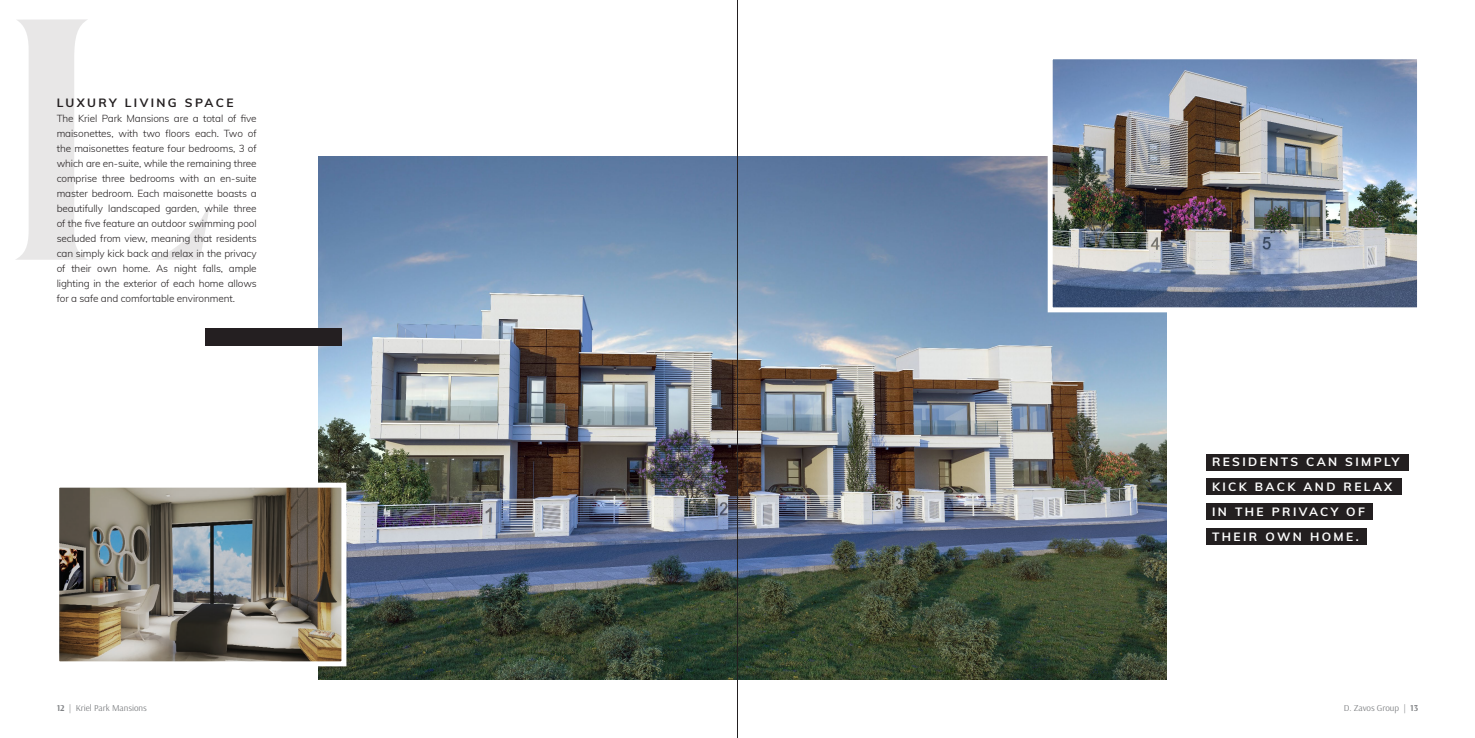
<style>
.page{position:relative;width:1475px;height:738px;background:#fff}
.page>*{position:absolute;margin:0;border:0;box-sizing:border-box;transform-origin:0 0}
.t1{font:700 12px/25px "Muli";letter-spacing:.2em;color:#fff}
.t2{font:700 12px "Muli";letter-spacing:.2em;color:#231f20}
.t3{font:300 10px/15px "Muli";letter-spacing:-.01em;color:#231f20;text-align:justify}
.t4{font:9px "Arsenal";color:#808285}
.s1{font-weight:700}
</style>
<div class="page">
<img style="left:318px;top:156px;width:848px;height:522px">
<svg style="left:17px;top:19px;width:193px;height:240px"></svg>
<div style="left:205px;top:327px;width:136px;height:18px;background:#241f21"></div>
<div style="left:1205px;top:454px;width:203px;height:16px;background:#231f20"></div>
<div style="left:1205px;top:478px;width:196px;height:16px;background:#231f20"></div>
<div style="left:1205px;top:502px;width:167px;height:16px;background:#231f20"></div>
<div style="left:1205px;top:528px;width:161px;height:16px;background:#231f20"></div>
<img style="left:60px;top:488px;width:280px;height:171px">
<div style="left:54px;top:482px;width:292px;height:183px;border:5px solid #fff"></div>
<img style="left:1053px;top:60px;width:362px;height:246px">
<div style="left:1047px;top:54px;width:374px;height:258px;border:5px solid #fff"></div>
<hr style="left:737px;top:0;width:1px;height:737px;background:#231f20">
<p class="t2" style="left:57px;top:93px;width:178px">LUXURY LIVING SPACE</p>
<p class="t3" style="left:57px;top:110px;width:201px">The Kriel Park Mansions are a total of five maisonettes, with two floors each. Two of the maisonettes feature four bedrooms, 3 of which are en-suite, while the remaining three comprise three bedrooms with an en-suite master bedroom. Each maisonette boasts a beautifully landscaped garden, while three of the five feature an outdoor swimming pool secluded from view, meaning that residents can simply kick back and relax in the privacy of their own home. As night falls, ample lighting in the exterior of each home allows for a safe and comfortable environment.</p>
<p class="t4" style="left:57px;top:701px;width:92px"><span class="s1">12</span> | Kriel Park Mansions</p>
<p class="t1" style="left:1211px;top:448px;width:189px">RESIDENTS CAN SIMPLY<br>KICK BACK AND RELAX<br>IN THE PRIVACY OF<br>THEIR OWN HOME.</p>
<p class="t4" style="left:1343px;top:701px;width:76px">D. Zavos Group | <span class="s1">13</span></p>
</div>
